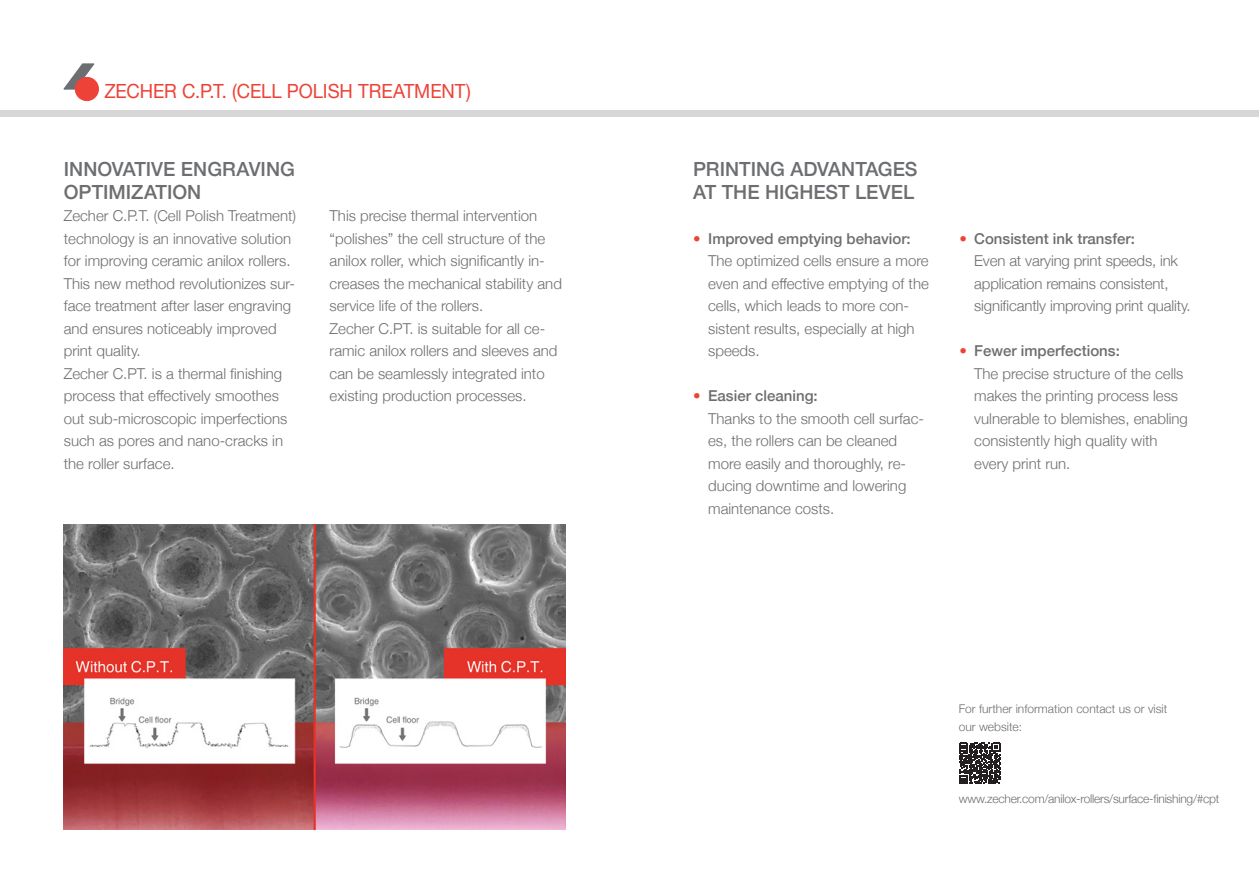
<style>
.page{position:relative;width:1259px;height:893px;background:#fff}
.page>*{position:absolute;margin:0;border:0;box-sizing:border-box;transform-origin:0 0}
.Head_groß{font:500 19.5px/22.5px "Helvetica Neue";color:#6c6e71}
.t1{font:19.5px "Helvetica Neue";letter-spacing:-.005em;color:#ed4237;scale:.95 1}
.Head_groß-2{font:300 15px/22.5px "Helvetica Neue";color:#6c6e71}
.Head_groß-3{font:500 15px "Helvetica Neue";color:#6c6e71}
.Head_groß-4{font:300 12px "Helvetica Neue";letter-spacing:-.02em;color:#6c6e71}
.Head_groß-5{font:300 12px/18px "Helvetica Neue";color:#6c6e71}
.s1{font-weight:300;color:#ed4237}
.s2{color:#ed4237}
.s3{font-weight:500}
</style>
<div class="page">
<div style="left:0;top:111px;width:1259px;height:6px;background:#d7d7d8"></div>
<svg style="left:63px;top:64px;width:31px;height:25px"></svg>
<div style="left:75px;top:77px;width:23px;height:24px;background:#ed4237;border-radius:50%"></div>
<div style="left:75px;top:77px;width:24px;height:24px;border:1px solid #ed4237;border-radius:50%"></div>
<svg style="left:959px;top:743px;width:41px;height:41px"></svg>
<img style="left:64px;top:524px;width:502px;height:305px">
<p class="t1" style="left:104px;top:77px;width:387px">ZECHER C.P.T. (CELL POLISH TREATMENT)</p>
<p class="Head_groß" style="left:64px;top:157px;width:233px">INNOVATIVE ENGRAVING<br>OPTIMIZATION</p>
<p class="Head_groß-2" style="left:64px;top:204px;width:234px">Zecher C.P.T. (Cell Polish Treatment) technology is an innovative solution for improving ceramic anilox rollers.<br>This new method revolutionizes sur&shy;face treatment after laser engraving and ensures noticeably improved print quality.</p>
<p class="Head_groß-2" style="left:64px;top:361px;width:225px">Zecher C.PT. is a thermal finishing process that effectively smoothes out sub-microscopic imperfections</p>
<p class="Head_groß-2" style="left:64px;top:429px;width:221px">such as pores and nano-cracks in the roller surface.</p>
<p class="Head_groß-2" style="left:330px;top:204px;width:234px">This precise thermal intervention “polishes” the cell structure of the anilox roller, which significantly in&shy;creases the mechanical stability and service life of the rollers.</p>
<p class="Head_groß-2" style="left:330px;top:316px;width:229px">Zecher C.PT. is suitable for all ce&shy;ramic anilox rollers and sleeves and can be seamlessly integrated into existing production processes.</p>
<p class="Head_groß" style="left:693px;top:157px;width:226px">PRINTING ADVANTAGES</p>
<p class="Head_groß" style="left:693px;top:179px;width:222px">AT THE HIGHEST LEVEL</p>
<p class="Head_groß-3" style="left:693px;top:226px;width:219px"><span class="s1">•</span> Improved emptying behavior:</p>
<p class="Head_groß-2" style="left:708px;top:249px;width:222px">The optimized cells ensure a more even and effective emptying of the cells, which leads to more con&shy;sistent results, especially at high speeds.</p>
<p class="Head_groß-2" style="left:708px;top:384px;width:217px;text-indent:-15px"><span class="s2">•</span> <span class="s3">Easier cleaning:<br></span>Thanks to the smooth cell surfac&shy;es, the rollers can be cleaned more easily and thoroughly, re&shy;ducing downtime and lowering maintenance costs.</p>
<p class="Head_groß-3" style="left:959px;top:226px;width:177px"><span class="s1">•</span> Consistent ink transfer:</p>
<p class="Head_groß-2" style="left:974px;top:249px;width:218px">Even at varying print speeds, ink application remains consistent, significantly improving print quality.</p>
<p class="Head_groß-3" style="left:959px;top:339px;width:162px"><span class="s1">•</span> Fewer imperfections:</p>
<p class="Head_groß-2" style="left:974px;top:361px;width:215px">The precise structure of the cells makes the printing process less vulnerable to blemishes, enabling consistently high quality with every print run.</p>
<p class="Head_groß-5" style="left:958px;top:699px;width:210px">For further information contact us or visit our website:</p>
<p class="Head_groß-4" style="left:958px;top:789px;width:262px">www.zecher.com/anilox-rollers/surface-finishing/#cpt</p>
</div>
